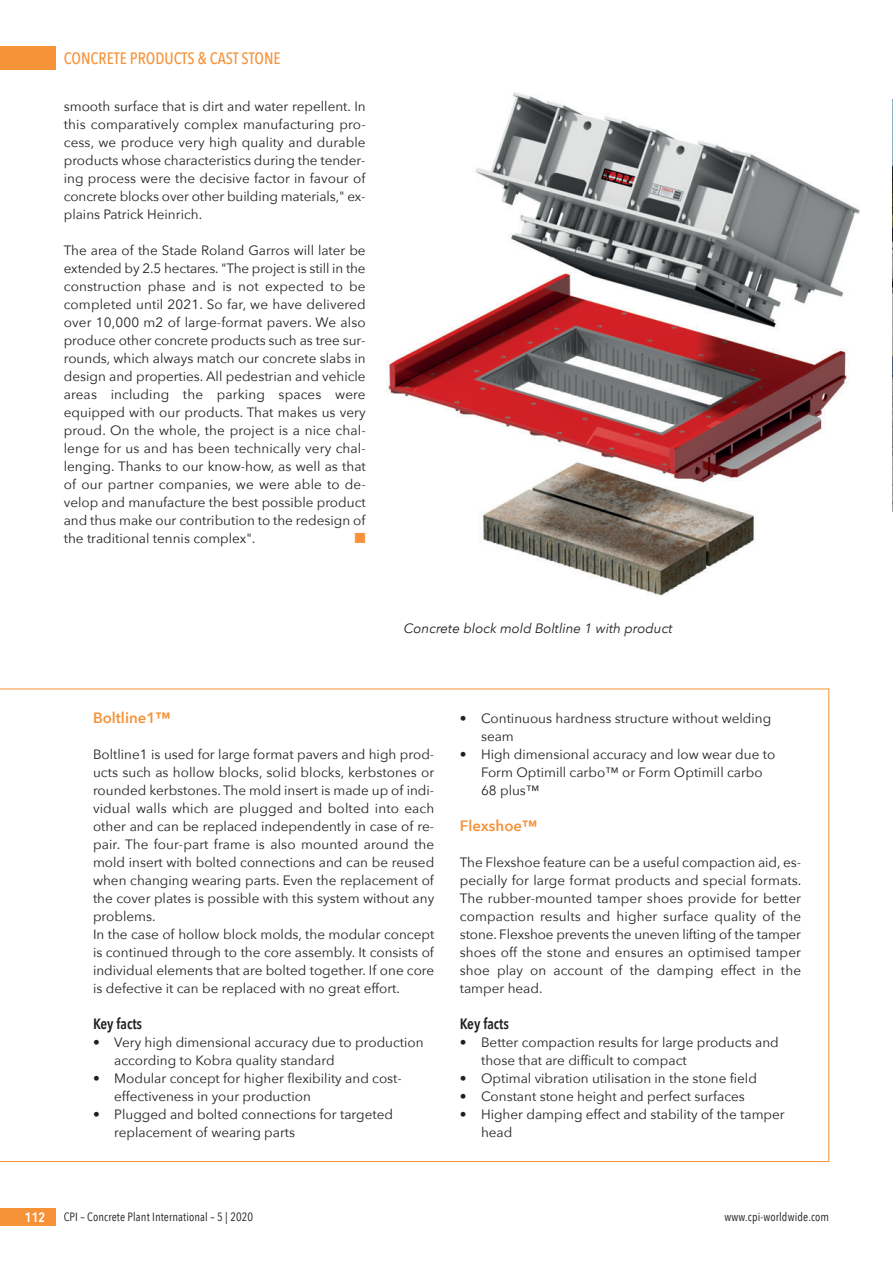
<style>
.page{position:relative;width:893px;height:1263px;background:#fff}
.page>*{position:absolute;margin:0;border:0;box-sizing:border-box;transform-origin:0 0}
.t1{font:500 16.5px "Avenir Next Condensed";color:#f69238}
.t2{font:600 15px "Avenir Next";color:#f69238}
.t3{font:600 15px "Avenir Next Condensed";color:#231f20}
.t4{font:13.5px/18px "Avenir Next";color:#231f20}
.t5{font:italic 13.5px "Avenir Next";color:#231f20}
.t6{font:600 13.5px "Avenir Next Condensed";color:#fff}
.t7{font:13.5px "European Pi Three";color:#f69238}
.t8{font:12px "Avenir Next Condensed";letter-spacing:.01em;color:#231f20}
</style>
<div class="page">
<svg style="left:0;top:688px;width:829px;height:474px"></svg>
<div style="left:0;top:47px;width:55px;height:23px;background:#f69238"></div>
<div style="left:0;top:1208px;width:55px;height:18px;background:#f69238"></div>
<img style="left:388px;top:92px;width:472px;height:504px">
<img style="left:892px;top:100px;width:1px;height:412px">
<p class="t1" style="left:64px;top:47px;width:218px">CONCRETE PRODUCTS &amp; CAST STONE</p>
<p class="t4" style="left:64px;top:97px;width:303px;text-align:justify">smooth surface that is dirt and water repellent. In this comparatively complex manufacturing pro&shy;cess, we produce very high quality and durable products whose characteristics during the tender&shy;ing process were the decisive factor in favour of concrete blocks over other building materials," ex&shy;plains Patrick Heinrich.</p>
<p class="t4" style="left:64px;top:241px;width:303px;text-align:justify">The area of the Stade Roland Garros will later be extended by 2.5 hectares. "The project is still in the construction phase and is not expected to be completed until 2021. So far, we have delivered over 10,000 m2 of large-format pavers. We also produce other concrete products such as tree sur&shy;rounds, which always match our concrete slabs in design and properties. All pedestrian and vehicle areas including the parking spaces were equipped with our products. That makes us very proud. On the whole, the project is a nice chal&shy;lenge for us and has been technically very chal&shy;lenging. Thanks to our know-how, as well as that of our partner companies, we were able to de&shy;velop and manufacture the best possible product and thus make our contribution to the redesign of the traditional tennis complex".</p>
<p class="t7" style="left:354px;top:530px;width:13px">-</p>
<p class="t5" style="left:404px;top:619px;width:270px">Concrete block mold Boltline 1 with product</p>
<p class="t2" style="left:93px;top:708px;width:79px">Boltline1™</p>
<p class="t4" style="left:93px;top:745px;width:343px">Boltline1 is used for large format pavers and high prod&shy;ucts such as hollow blocks, solid blocks, kerbstones or rounded kerbstones. The mold insert is made up of indi&shy;vidual walls which are plugged and bolted into each other and can be replaced independently in case of re&shy;pair. The four-part frame is also mounted around the mold insert with bolted connections and can be reused when changing wearing parts. Even the replacement of the cover plates is possible with this system without any problems.<br>In the case of hollow block molds, the modular concept is continued through to the core assembly. It consists of individual elements that are bolted together. If one core is defective it can be replaced with no great effort.</p>
<p class="t3" style="left:93px;top:1014px;width:51px">Key facts</p>
<p class="t4" style="left:114px;top:1033px;width:311px;text-indent:-21px">• Very high dimensional accuracy due to production according to Kobra quality standard</p>
<p class="t4" style="left:114px;top:1069px;width:289px;text-indent:-21px">• Modular concept for higher flexibility and cost&shy;effectiveness in your production</p>
<p class="t4" style="left:114px;top:1105px;width:280px;text-indent:-21px">• Plugged and bolted connections for targeted replacement of wearing parts</p>
<p class="t4" style="left:481px;top:709px;width:292px;text-indent:-21px">• Continuous hardness structure without welding seam</p>
<p class="t4" style="left:481px;top:745px;width:296px;text-indent:-21px">• High dimensional accuracy and low wear due to<br>Form Optimill carbo™ or Form Optimill carbo<br>68 plus™</p>
<p class="t2" style="left:460px;top:816px;width:79px">Flexshoe™</p>
<p class="t4" style="left:460px;top:853px;width:343px;text-align:justify">The Flexshoe feature can be a useful compaction aid, es&shy;pecially for large format products and special formats.<br>The rubber-mounted tamper shoes provide for better compaction results and higher surface quality of the stone. Flexshoe prevents the uneven lifting of the tamper shoes off the stone and ensures an optimised tamper shoe play on account of the damping effect in the tamper head.</p>
<p class="t3" style="left:460px;top:1014px;width:51px">Key facts</p>
<p class="t4" style="left:481px;top:1033px;width:299px;text-indent:-21px">• Better compaction results for large products and those that are difficult to compact</p>
<p class="t4" style="left:460px;top:1069px;width:299px">• Optimal vibration utilisation in the stone field</p>
<p class="t4" style="left:460px;top:1087px;width:287px">• Constant stone height and perfect surfaces</p>
<p class="t4" style="left:481px;top:1105px;width:305px;text-indent:-21px">• Higher damping effect and stability of the tamper head</p>
<p class="t6" style="left:25px;top:1208px;width:22px">112</p>
<p class="t8" style="left:64px;top:1209px;width:191px">CPI – Concrete Plant International – 5 | 2020</p>
<p class="t8" style="left:725px;top:1209px;width:106px">www.cpi-worldwide.com</p>
</div>
